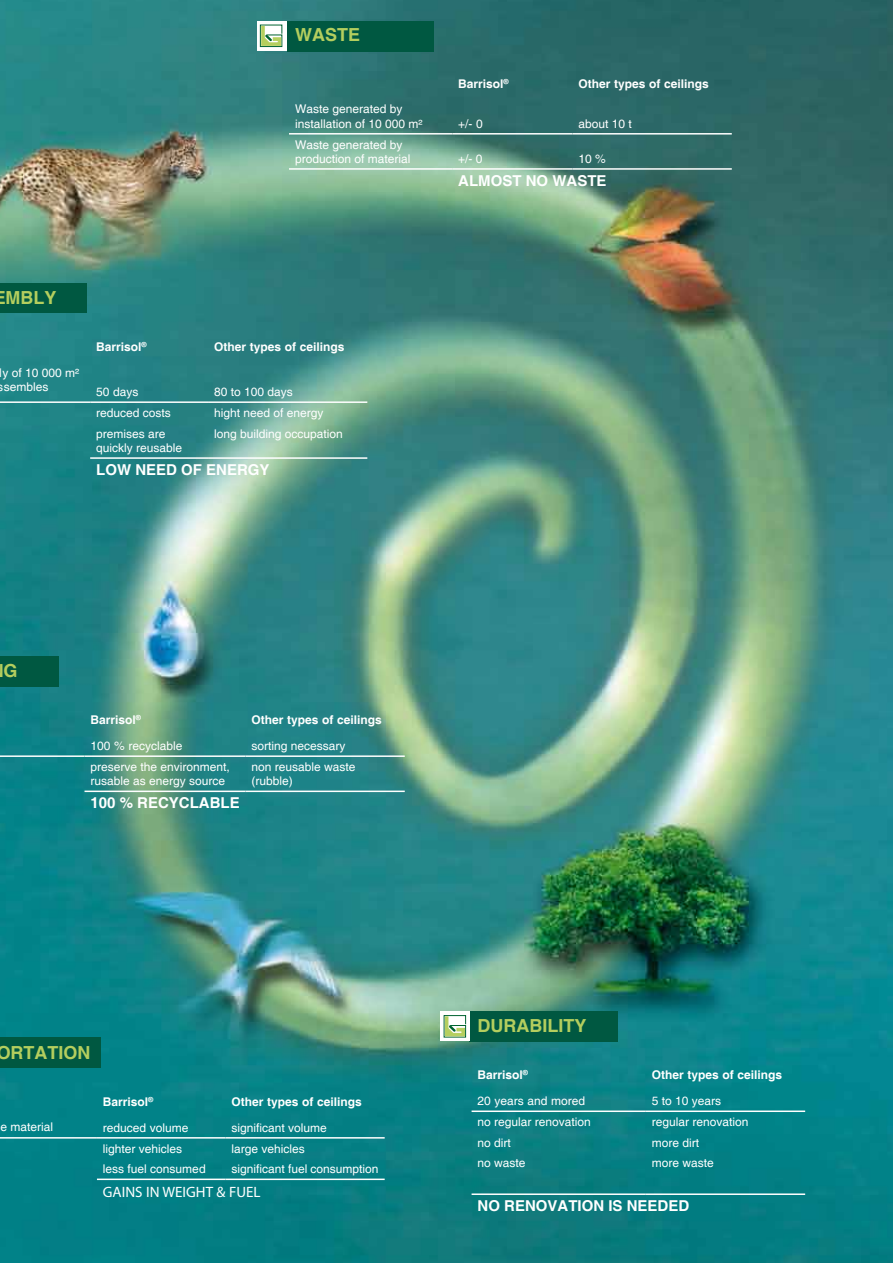
<style>
.page{position:relative;width:893px;height:1263px;background:#fff}
.page>*{position:absolute;margin:0;border:0;box-sizing:border-box;transform-origin:0 0}
.t1{font:700 18px "Helvetica";color:#b4ce5e}
.t2{font:700 15px "Helvetica";color:#fff}
.t3{font:15px "Myriad Pro";color:#fff}
.t4{font:12px/14.4px "Helvetica";color:#fff}
.t5{font:700 12px "Helvetica";color:#fff}
</style>
<div class="page">
<img style="left:0;top:0;width:893px;height:1263px">
<div style="left:0;top:657px;width:59px;height:30px;background:#005841"></div>
<div style="left:0;top:283px;width:87px;height:30px;background:#005841"></div>
<div style="left:0;top:1037px;width:101px;height:31px;background:#005841"></div>
<div style="left:470px;top:1011px;width:148px;height:30px;background:#005841"></div>
<div style="left:287px;top:21px;width:146px;height:30px;background:#005841"></div>
<svg style="left:257px;top:21px;width:29px;height:30px"></svg>
<svg style="left:260px;top:25px;width:22px;height:22px"></svg>
<svg style="left:441px;top:1011px;width:29px;height:30px"></svg>
<svg style="left:444px;top:1015px;width:22px;height:22px"></svg>
<hr style="left:0;top:401px;width:90px;height:2px;background:#fff">
<hr style="left:90px;top:401px;width:118px;height:2px;background:#fff">
<hr style="left:208px;top:401px;width:159px;height:2px;background:#fff">
<hr style="left:90px;top:457px;width:118px;height:2px;background:#fff">
<hr style="left:208px;top:457px;width:159px;height:2px;background:#fff">
<hr style="left:0;top:755px;width:85px;height:2px;background:#fff">
<hr style="left:85px;top:755px;width:160px;height:2px;background:#fff">
<hr style="left:245px;top:755px;width:160px;height:2px;background:#fff">
<hr style="left:85px;top:790px;width:160px;height:2px;background:#fff">
<hr style="left:245px;top:790px;width:160px;height:2px;background:#fff">
<hr style="left:289px;top:133px;width:163px;height:2px;background:#fff">
<hr style="left:452px;top:133px;width:120px;height:2px;background:#fff">
<hr style="left:572px;top:133px;width:160px;height:2px;background:#fff">
<hr style="left:289px;top:168px;width:163px;height:2px;background:#fff">
<hr style="left:452px;top:168px;width:120px;height:2px;background:#fff">
<hr style="left:572px;top:168px;width:160px;height:2px;background:#fff">
<hr style="left:472px;top:1110px;width:174px;height:2px;background:#fff">
<hr style="left:646px;top:1110px;width:159px;height:2px;background:#fff">
<hr style="left:472px;top:1193px;width:174px;height:2px;background:#fff">
<hr style="left:646px;top:1193px;width:159px;height:2px;background:#fff">
<hr style="left:0;top:1137px;width:97px;height:1px;background:#fff">
<hr style="left:97px;top:1137px;width:128px;height:1px;background:#fff">
<hr style="left:225px;top:1137px;width:160px;height:1px;background:#fff">
<hr style="left:97px;top:1178px;width:128px;height:2px;background:#fff">
<hr style="left:225px;top:1178px;width:160px;height:2px;background:#fff">
<h1 class="t1" style="left:295px;top:24px;width:66px">WASTE</h1>
<p class="t4" style="left:295px;top:102px;width:129px">Waste generated by installation of 10 000 m²</p>
<p class="t4" style="left:295px;top:138px;width:117px">Waste generated by production of material</p>
<p class="t5" style="left:458px;top:76px;width:52px">Barrisol<sup>®</sup></p>
<p class="t5" style="left:578px;top:76px;width:132px">Other types of ceilings</p>
<p class="t4" style="left:458px;top:117px;width:26px">+/- 0</p>
<p class="t4" style="left:578px;top:117px;width:55px">about 10 t</p>
<p class="t4" style="left:458px;top:152px;width:26px">+/- 0</p>
<p class="t4" style="left:578px;top:152px;width:29px">10 %</p>
<p class="t2" style="left:458px;top:171px;width:150px">ALMOST NO WASTE</p>
<h1 class="t1" style="left:5px;top:287px;width:52px">MBLY</h1>
<p class="t4" style="left:-2px;top:366px;width:83px">ly of 10 000 m² ssembles</p>
<p class="t5" style="left:96px;top:339px;width:52px">Barrisol<sup>®</sup></p>
<p class="t5" style="left:214px;top:339px;width:132px">Other types of ceilings</p>
<p class="t4" style="left:96px;top:385px;width:44px">50 days</p>
<p class="t4" style="left:214px;top:385px;width:80px">80 to 100 days</p>
<p class="t4" style="left:96px;top:406px;width:76px">reduced costs</p>
<p class="t4" style="left:214px;top:406px;width:111px">hight need of energy</p>
<p class="t4" style="left:96px;top:427px;width:88px">premises are quickly reusable</p>
<p class="t4" style="left:214px;top:427px;width:130px">long building occupation</p>
<p class="t2" style="left:96px;top:461px;width:175px">LOW NEED OF ENERGY</p>
<h1 class="t1" style="left:3px;top:660px;width:16px">G</h1>
<p class="t5" style="left:91px;top:713px;width:52px">Barrisol<sup>®</sup></p>
<p class="t5" style="left:251px;top:713px;width:132px">Other types of ceilings</p>
<p class="t4" style="left:91px;top:739px;width:94px">100 % recyclable</p>
<p class="t4" style="left:251px;top:739px;width:96px">sorting necessary</p>
<p class="t4" style="left:91px;top:760px;width:141px">preserve the environment, rusable as energy source</p>
<p class="t4" style="left:251px;top:760px;width:106px">non reusable waste (rubble)</p>
<p class="t2" style="left:91px;top:794px;width:151px">100 % RECYCLABLE</p>
<h1 class="t1" style="left:-4px;top:1041px;width:95px">ORTATION</h1>
<p class="t5" style="left:103px;top:1094px;width:52px">Barrisol<sup>®</sup></p>
<p class="t5" style="left:231px;top:1094px;width:132px">Other types of ceilings</p>
<p class="t4" style="left:0;top:1120px;width:54px">e material</p>
<p class="t4" style="left:103px;top:1121px;width:87px">reduced volume</p>
<p class="t4" style="left:231px;top:1121px;width:97px">significant volume</p>
<p class="t4" style="left:103px;top:1141px;width:81px">lighter vehicles</p>
<p class="t4" style="left:231px;top:1141px;width:75px">large vehicles</p>
<p class="t4" style="left:103px;top:1162px;width:104px">less fuel consumed</p>
<p class="t4" style="left:231px;top:1162px;width:149px">significant fuel consumption</p>
<p class="t3" style="left:103px;top:1182px;width:159px">GAINS IN WEIGHT &amp; FUEL</p>
<h1 class="t1" style="left:478px;top:1015px;width:110px">DURABILITY</h1>
<p class="t5" style="left:478px;top:1068px;width:52px">Barrisol<sup>®</sup></p>
<p class="t5" style="left:652px;top:1068px;width:132px">Other types of ceilings</p>
<p class="t4" style="left:478px;top:1094px;width:109px">20 years and mored</p>
<p class="t4" style="left:652px;top:1094px;width:71px">5 to 10 years</p>
<p class="t4" style="left:478px;top:1115px;width:115px">no regular renovation</p>
<p class="t4" style="left:652px;top:1115px;width:98px">regular renovation</p>
<p class="t4" style="left:478px;top:1136px;width:35px">no dirt</p>
<p class="t4" style="left:652px;top:1136px;width:49px">more dirt</p>
<p class="t4" style="left:478px;top:1156px;width:50px">no waste</p>
<p class="t4" style="left:652px;top:1156px;width:64px">more waste</p>
<p class="t2" style="left:478px;top:1197px;width:213px">NO RENOVATION IS NEEDED</p>
</div>
